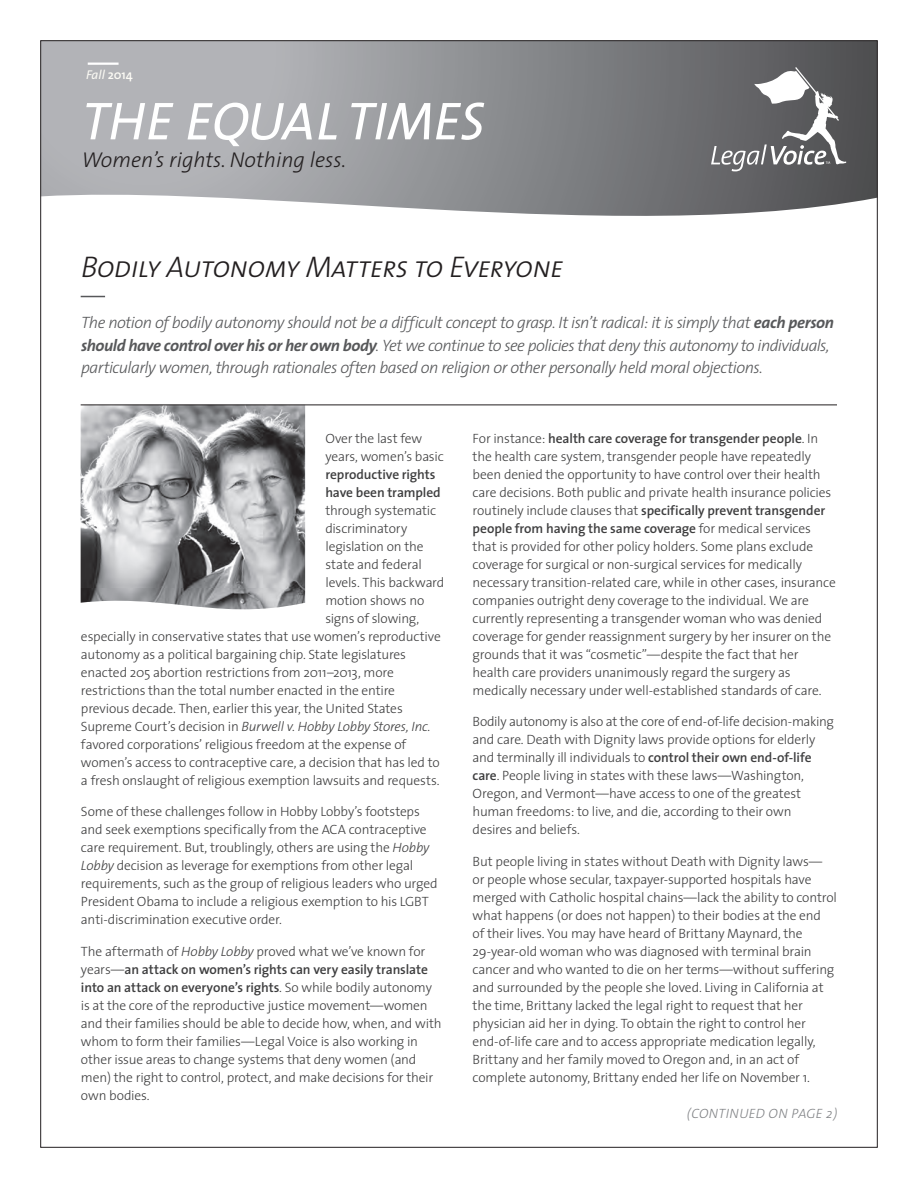
<style>
.page{position:relative;width:918px;height:1188px;background:#fff}
.page>*{position:absolute;margin:0;border:0;box-sizing:border-box;transform-origin:0 0}
.t1{font:italic 53.85px "The Sans Caps";color:#fff}
.t2{font:italic 30px "The Sans Light Caps";letter-spacing:-.035em;color:#231f20}
.t3{font:italic 300 21.45px "The Sans";color:#231f20}
.t4{font:italic 300 16.5px/22.5px "The Sans";letter-spacing:-.035em;color:#57585a}
.t5{font:300 13.5px/18px "The Sans";letter-spacing:-.015em;color:#3e3e3f}
.t6{font:italic 300 13.5px "The Sans";letter-spacing:-.01em;color:#3e3e3f}
.t7{font:600 13.5px/18px "The Sans";letter-spacing:-.005em;color:#3e3e3f}
.t8{font:italic 300 13.5px "The Sans";letter-spacing:.025em;color:#808285}
.t9{font:italic 12.75px "The Sans";color:#fcfbf5}
.s1{font-weight:600;font-style:normal}
.s2{font-weight:700}
.s3{font-style:normal}
.s4{font-style:italic}
.s5{font-weight:600}
</style>
<div class="page">
<svg style="left:42px;top:42px;width:834px;height:174px;background:#95979a"></svg>
<svg style="left:188px;top:103px;width:124px;height:43px"></svg>
<svg style="left:318px;top:103px;width:19px;height:36px"></svg>
<hr style="left:88px;top:63px;width:31px;height:2px;background:#fff">
<svg style="left:711px;top:67px;width:135px;height:104px"></svg>
<svg style="left:81px;top:296px;width:24px;height:1px"></svg>
<img style="left:81px;top:406px;width:224px;height:204px">
<hr style="left:81px;top:405px;width:756px;height:1px;background:#231f20">
<p class="t9" style="left:86px;top:64px;width:48px">Fall <span class="s1">2014</span></p>
<h1 class="t1" style="left:82px;top:76px;width:92px">THE</h1>
<h1 class="t1" style="left:347px;top:76px;width:140px">TIMES</h1>
<h3 class="t3" style="left:82px;top:142px;width:266px">Women’s rights. Nothing less.</h3>
<h2 class="t2" style="left:81px;top:242px;width:484px">Bodily Autonomy Matters to Everyone</h2>
<p class="t4" style="left:81px;top:311px;width:755px">The notion of bodily autonomy should not be a difficult concept to grasp. It isn’t radical: it is simply that <span class="s2">each person should have control over his or her own body</span>. Yet we continue to see policies that deny this autonomy to individuals, particularly women, through rationales often based on religion or other personally held moral objections.</p>
<p class="t5" style="left:325px;top:429px;width:120px">Over the last few years, women’s basic</p>
<p class="t7" style="left:325px;top:465px;width:117px">reproductive rights have been trampled</p>
<p class="t5" style="left:325px;top:501px;width:112px">through systematic</p>
<p class="t5" style="left:325px;top:519px;width:83px">discriminatory</p>
<p class="t5" style="left:325px;top:537px;width:100px">legislation on the</p>
<p class="t5" style="left:325px;top:555px;width:98px">state and federal</p>
<p class="t5" style="left:325px;top:573px;width:120px">levels. This backward</p>
<p class="t5" style="left:325px;top:591px;width:101px">motion shows no</p>
<p class="t5" style="left:325px;top:609px;width:95px">signs of slowing,</p>
<p class="t5" style="left:81px;top:627px;width:361px">especially in conservative states that use women’s reproductive</p>
<p class="t5" style="left:81px;top:645px;width:327px">autonomy as a political bargaining chip. State legislatures</p>
<p class="t5" style="left:81px;top:663px;width:314px">enacted 205 abortion restrictions from 2011–2013, more</p>
<p class="t5" style="left:81px;top:681px;width:316px">restrictions than the total number enacted in the entire</p>
<p class="t5" style="left:81px;top:699px;width:323px">previous decade. Then, earlier this year, the United States</p>
<p class="t6" style="left:81px;top:715px;width:351px"><span class="s3">Supreme Court’s decision in</span> Burwell v. Hobby Lobby Stores, Inc.</p>
<p class="t5" style="left:81px;top:735px;width:327px">favored corporations’ religious freedom at the expense of</p>
<p class="t5" style="left:81px;top:753px;width:360px">women’s access to contraceptive care, a decision that has led to</p>
<p class="t5" style="left:81px;top:771px;width:360px">a fresh onslaught of religious exemption lawsuits and requests.</p>
<p class="t5" style="left:81px;top:802px;width:358px">Some of these challenges follow in Hobby Lobby’s footsteps and seek exemptions specifically from the ACA contraceptive care requirement. But, troublingly, others are using the <span class="s4">Hobby Lobby</span> decision as leverage for exemptions from other legal requirements, such as the group of religious leaders who urged President Obama to include a religious exemption to his LGBT anti-discrimination executive order.</p>
<p class="t5" style="left:81px;top:942px;width:362px">The aftermath of <span class="s4">Hobby Lobby</span> proved what we’ve known for years—<span class="s5">an attack on women’s rights can very easily translate into an attack on everyone’s rights</span>. So while bodily autonomy is at the core of the reproductive justice movement—women and their families should be able to decide how, when, and with whom to form their families—Legal Voice is also working in other issue areas to change systems that deny women (and men) the right to control, protect, and make decisions for their own bodies.</p>
<p class="t5" style="left:473px;top:429px;width:365px">For instance: <span class="s5">health care coverage for transgender people</span>. In the health care system, transgender people have repeatedly been denied the opportunity to have control over their health care decisions. Both public and private health insurance policies routinely include clauses that <span class="s5">specifically prevent transgender people from having the same coverage</span> for medical services that is provided for other policy holders. Some plans exclude coverage for surgical or non-surgical services for medically necessary transition-related care, while in other cases, insurance companies outright deny coverage to the individual. We are currently representing a transgender woman who was denied coverage for gender reassignment surgery by her insurer on the grounds that it was “cosmetic”—despite the fact that her health care providers unanimously regard the surgery as medically necessary under well-established standards of care.</p>
<p class="t5" style="left:473px;top:712px;width:363px">Bodily autonomy is also at the core of end-of-life decision-making and care. Death with Dignity laws provide options for elderly and terminally ill individuals to <span class="s5">control their own end-of-life care</span>. People living in states with these laws—Washington, Oregon, and Vermont—have access to one of the greatest human freedoms: to live, and die, according to their own desires and beliefs.</p>
<p class="t5" style="left:473px;top:852px;width:366px">But people living in states without Death with Dignity laws— or people whose secular, taxpayer-supported hospitals have merged with Catholic hospital chains—lack the ability to control what happens (or does not happen) to their bodies at the end<br>of their lives. You may have heard of Brittany Maynard, the 29-year-old woman who was diagnosed with terminal brain cancer and who wanted to die on her terms—without suffering and surrounded by the people she loved. Living in California at the time, Brittany lacked the legal right to request that her physician aid her in dying. To obtain the right to control her end-of-life care and to access appropriate medication legally, Brittany and her family moved to Oregon and, in an act of complete autonomy, Brittany ended her life on November 1.</p>
<p class="t8" style="left:687px;top:1102px;width:152px">(CONTINUED ON PAGE 2)</p>
</div>
